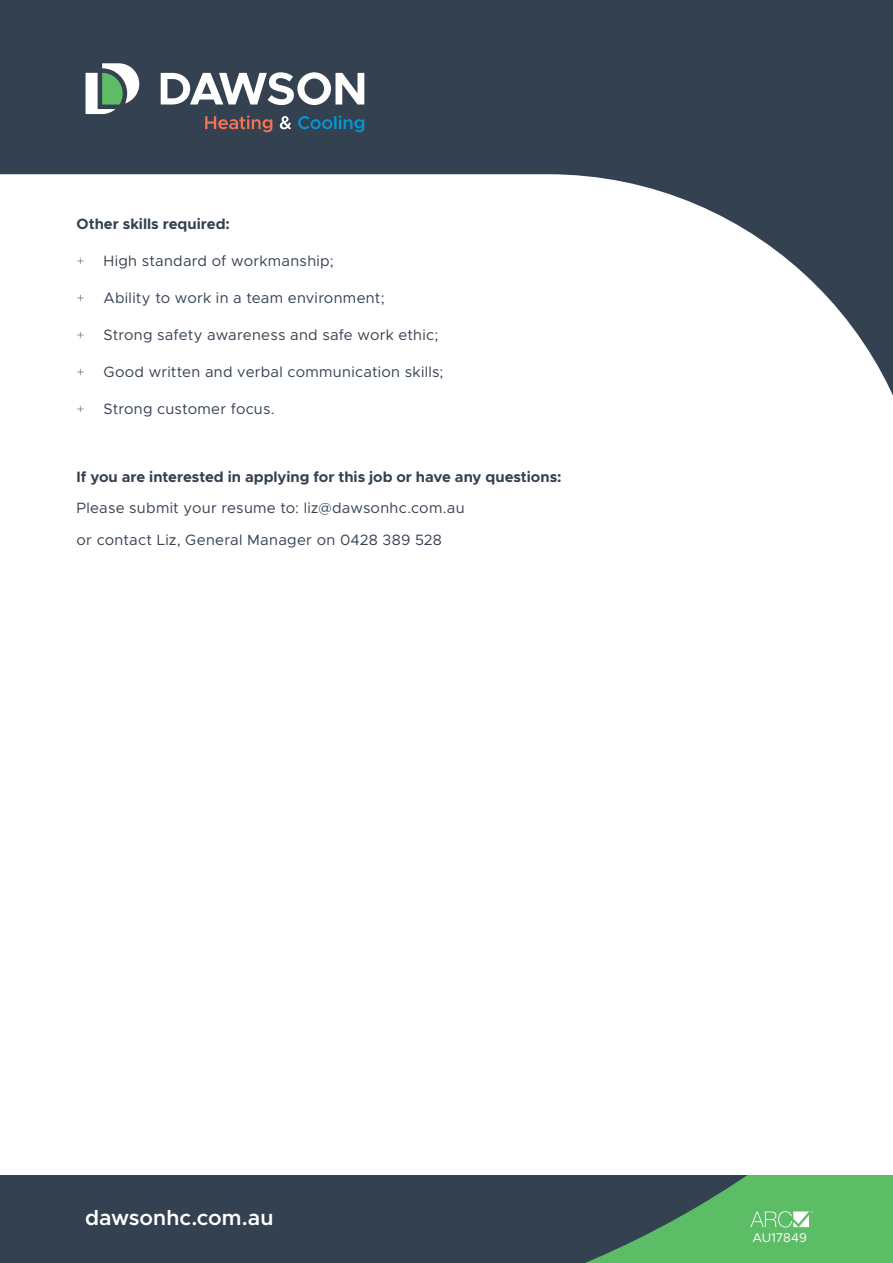
<style>
.page{position:relative;width:893px;height:1263px;background:#fff}
.page>*{position:absolute;margin:0;border:0;box-sizing:border-box;transform-origin:0 0}
.t1{font:600 21.45px "Metropolis";color:#fff}
.t2{font:15px/31.5px "Metropolis";letter-spacing:.015em;color:#344150}
.t3{font:700 15px "Metropolis";color:#344150}
.t4{font:300 15px "Uni Neue";color:#344150}
.t5{font:12.75px "Metropolis";letter-spacing:-.005em;color:#fff}
</style>
<div class="page">
<svg style="left:0;top:1175px;width:893px;height:88px;fill:#344150"></svg>
<svg style="left:750px;top:1211px;width:63px;height:16px"></svg>
<div style="left:0;top:0;width:893px;height:616px;background:#344150"></div>
<div style="left:0;top:174px;width:893px;height:442px;background:#fff"></div>
<svg style="left:161px;top:72px;width:203px;height:33px"></svg>
<svg style="left:86px;top:63px;width:53px;height:51px"></svg>
<svg style="left:298px;top:115px;width:66px;height:17px"></svg>
<svg style="left:280px;top:116px;width:11px;height:13px"></svg>
<svg style="left:205px;top:115px;width:67px;height:17px"></svg>
<p class="t3" style="left:77px;top:214px;width:155px">Other skills required:</p>
<p class="t4" style="left:77px;top:251px;width:10px">+</p>
<p class="t2" style="left:104px;top:245px;width:232px">High standard of workmanship;</p>
<p class="t4" style="left:77px;top:288px;width:10px">+</p>
<p class="t2" style="left:104px;top:282px;width:283px">Ability to work in a team environment;</p>
<p class="t4" style="left:77px;top:325px;width:10px">+</p>
<p class="t2" style="left:104px;top:319px;width:336px">Strong safety awareness and safe work ethic;</p>
<p class="t4" style="left:77px;top:362px;width:10px">+</p>
<p class="t2" style="left:104px;top:356px;width:341px">Good written and verbal communication skills;</p>
<p class="t4" style="left:77px;top:399px;width:10px">+</p>
<p class="t2" style="left:104px;top:393px;width:173px">Strong customer focus.</p>
<p class="t3" style="left:77px;top:467px;width:486px">If you are interested in applying for this job or have any questions:</p>
<p class="t2" style="left:77px;top:492px;width:390px">Please submit your resume to: liz@dawsonhc.com.au or contact Liz, General Manager on 0428 389 528</p>
<h1 class="t1" style="left:85px;top:1204px;width:190px">dawsonhc.com.au</h1>
<p class="t5" style="left:752px;top:1229px;width:56px">AU17849</p>
</div>
